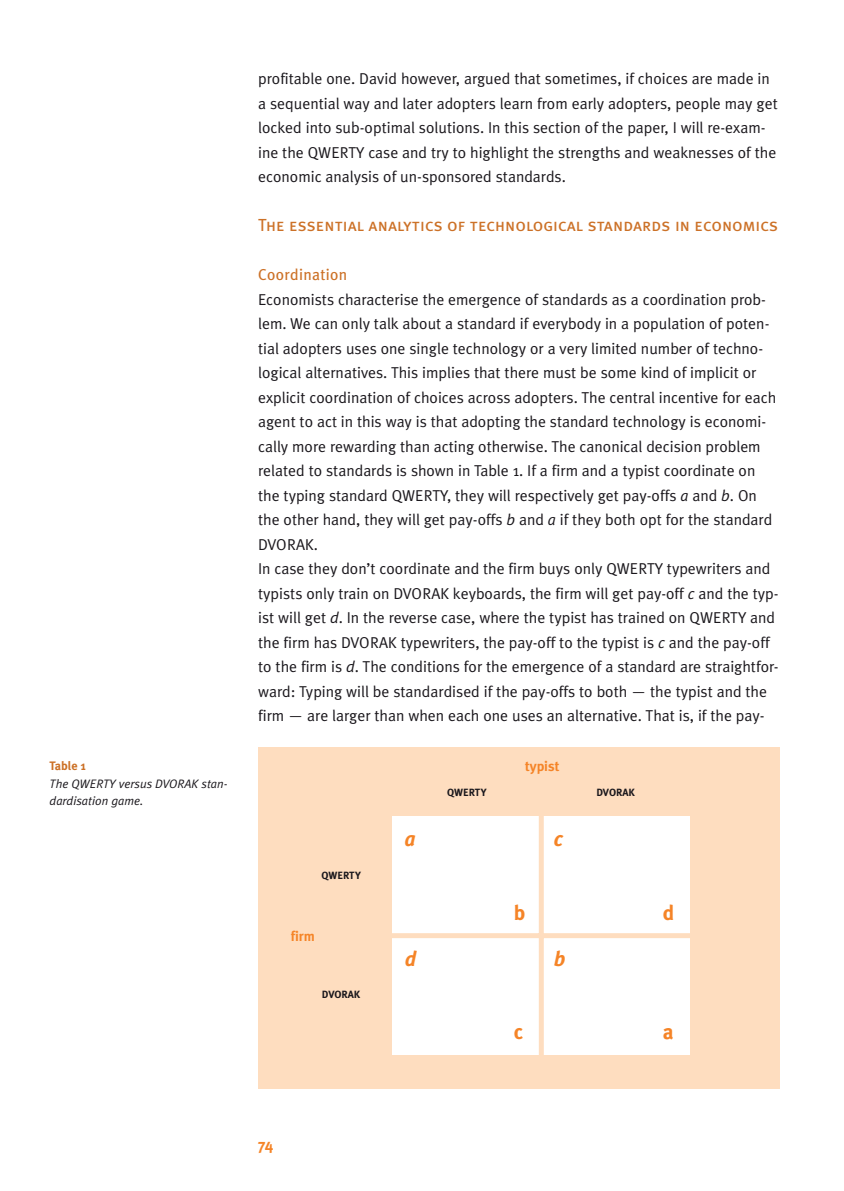
<style>
.page{position:relative;width:844px;height:1191px;background:#fff}
.page>*{position:absolute;margin:0;border:0;box-sizing:border-box;transform-origin:0 0}
.t1{font:italic 700 21px "Meta Plus";color:#f58427}
.t2{font:700 21px "Meta Plus";color:#f58427}
.t3{font:17.5px "Meta Plus Book Caps";letter-spacing:.005em;color:#cc7127}
.t4{font:15.75px/24.5px "Meta Plus Normal";color:#1a171c}
.t5{font:15.75px "Meta Plus";letter-spacing:.02em;color:#cc7127}
.t6{font:700 15.75px "Meta Plus";color:#f58427}
.t7{font:700 14px "Meta Plus";color:#f58427}
.t8{font:italic 12.25px/17.5px "Meta Plus Normal";color:#1a171c}
.t9{font:700 12.25px "Meta Plus";color:#cc7127}
.t10{font:700 10.5px "Meta Plus";color:#1a171c}
.s1{font-style:italic}
</style>
<div class="page">
<div style="left:258px;top:747px;width:521px;height:342px;background:#feddbf"></div>
<div style="left:392px;top:935px;width:149px;height:119px;background:#fff"></div>
<div style="left:541px;top:935px;width:149px;height:119px;background:#fff"></div>
<div style="left:392px;top:816px;width:149px;height:119px;background:#fff"></div>
<div style="left:541px;top:816px;width:149px;height:119px;background:#fff"></div>
<div style="left:538px;top:816px;width:5px;height:238px;background:#feddbf"></div>
<div style="left:392px;top:933px;width:298px;height:5px;background:#feddbf"></div>
<p class="t9" style="left:50px;top:759px;width:38px">Table 1</p>
<p class="t8" style="left:50px;top:774px;width:178px">The QWERTY versus DVORAK stan&shy;dardisation game.</p>
<p class="t4" style="left:258px;top:66px;width:521px">profitable one. David however, argued that sometimes, if choices are made in a sequential way and later adopters learn from early adopters, people may get locked into sub-optimal solutions. In this section of the paper, I will re-exam&shy;ine the QWERTY case and try to highlight the strengths and weaknesses of the economic analysis of un-sponsored standards.</p>
<p class="t3" style="left:258px;top:215px;width:521px">The essential analytics of technological standards in economics</p>
<p class="t5" style="left:258px;top:265px;width:91px">Coordination</p>
<p class="t4" style="left:258px;top:287px;width:522px">Economists characterise the emergence of standards as a coordination prob&shy;lem. We can only talk about a standard if everybody in a population of poten&shy;tial adopters uses one single technology or a very limited number of techno&shy;logical alternatives. This implies that there must be some kind of implicit or explicit coordination of choices across adopters. The central incentive for each agent to act in this way is that adopting the standard technology is economi&shy;cally more rewarding than acting otherwise. The canonical decision problem related to standards is shown in Table 1. If a firm and a typist coordinate on the typing standard QWERTY, they will respectively get pay-offs <span class="s1">a</span> and <span class="s1">b</span>. On the other hand, they will get pay-offs <span class="s1">b</span> and <span class="s1">a</span> if they both opt for the standard DVORAK.<br>In case they don’t coordinate and the firm buys only QWERTY typewriters and typists only train on DVORAK keyboards, the firm will get pay-off <span class="s1">c</span> and the typ&shy;ist will get <span class="s1">d</span>. In the reverse case, where the typist has trained on QWERTY and the firm has DVORAK typewriters, the pay-off to the typist is <span class="s1">c</span> and the pay-off to the firm is <span class="s1">d</span>. The conditions for the emergence of a standard are straightfor&shy;ward: Typing will be standardised if the pay-offs to both — the typist and the firm — are larger than when each one uses an alternative. That is, if the pay-</p>
<p class="t7" style="left:525px;top:757px;width:36px">typist</p>
<p class="t10" style="left:447px;top:786px;width:41px">QWERTY</p>
<p class="t10" style="left:596px;top:786px;width:40px">DVORAK</p>
<p class="t10" style="left:321px;top:869px;width:41px">QWERTY</p>
<p class="t7" style="left:291px;top:928px;width:26px">firm</p>
<p class="t10" style="left:322px;top:988px;width:40px">DVORAK</p>
<h1 class="t1" style="left:404px;top:827px;width:12px">a</h1>
<h1 class="t1" style="left:553px;top:827px;width:11px">c</h1>
<h1 class="t2" style="left:514px;top:900px;width:13px">b</h1>
<h1 class="t1" style="left:404px;top:946px;width:13px">d</h1>
<h1 class="t1" style="left:553px;top:946px;width:13px">b</h1>
<h1 class="t2" style="left:514px;top:1019px;width:11px">c</h1>
<h1 class="t2" style="left:662px;top:900px;width:13px">d</h1>
<h1 class="t2" style="left:662px;top:1019px;width:12px">a</h1>
<p class="t6" style="left:258px;top:1135px;width:17px">74</p>
</div>
